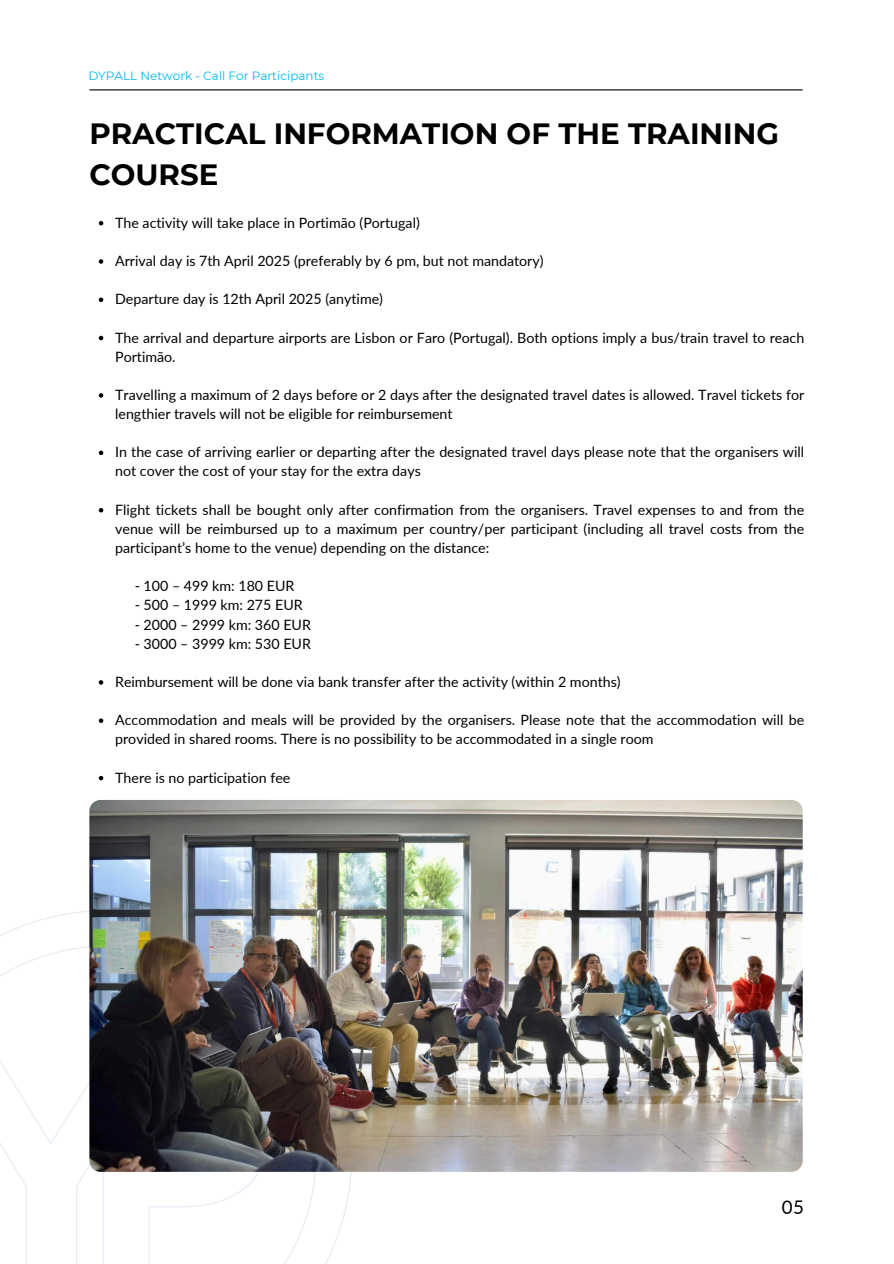
<style>
.page{position:relative;width:894px;height:1264px;background:#fff}
.page>*{position:absolute;margin:0;border:0;box-sizing:border-box;transform-origin:0 0}
.t1{font:700 29.25px/40.5px "Montserrat";color:#000}
.t2{font:18.75px "Lato";color:#000}
.t3{font:14.25px/19.2px "Lato";color:#000}
.t4{font:12px "Montserrat";color:#00b9f2}
</style>
<div class="page">
<hr style="left:89px;top:89px;width:713px;height:1px;background:#000">
<svg style="left:0;top:910px;width:352px;height:353px"></svg>
<svg style="left:0;top:1057px;width:271px;height:206px"></svg>
<img style="left:89px;top:800px;width:713px;height:371px;border-radius:11px">
<svg style="left:99px;top:221px;width:4px;height:4px"></svg>
<svg style="left:99px;top:259px;width:4px;height:5px"></svg>
<svg style="left:99px;top:297px;width:4px;height:5px"></svg>
<svg style="left:99px;top:336px;width:4px;height:4px"></svg>
<svg style="left:99px;top:393px;width:4px;height:4px"></svg>
<svg style="left:99px;top:450px;width:4px;height:5px"></svg>
<svg style="left:99px;top:508px;width:4px;height:4px"></svg>
<svg style="left:99px;top:680px;width:4px;height:4px"></svg>
<svg style="left:99px;top:718px;width:4px;height:5px"></svg>
<svg style="left:99px;top:775px;width:4px;height:5px"></svg>
<h1 class="t4" style="left:88px;top:68px;width:237px">DYPALL Network - Call For Participants</h1>
<p class="t1" style="left:89px;top:114px;width:691px">PRACTICAL INFORMATION OF THE TRAINING<br>COURSE</p>
<p class="t3" style="left:115px;top:212px;width:306px">The activity will take place in Portimão (Portugal)</p>
<p class="t3" style="left:115px;top:251px;width:430px">Arrival day is 7th April 2025 (preferably by 6 pm, but not mandatory)</p>
<p class="t3" style="left:115px;top:289px;width:269px">Departure day is 12th April 2025 (anytime)</p>
<p class="t3" style="left:115px;top:327px;width:690px">The arrival and departure airports are Lisbon or Faro (Portugal). Both options imply a bus/train travel to reach<br>Portimão.</p>
<p class="t3" style="left:115px;top:385px;width:690px">Travelling a maximum of 2 days before or 2 days after the designated travel dates is allowed. Travel tickets for lengthier travels will not be eligible for reimbursement</p>
<p class="t3" style="left:115px;top:442px;width:690px">In the case of arriving earlier or departing after the designated travel days please note that the organisers will not cover the cost of your stay for the extra days</p>
<h2 class="t3" style="left:115px;top:499px;width:690px;text-align:justify">Flight tickets shall be bought only after confirmation from the organisers. Travel expenses to and from the venue will be reimbursed up to a maximum per country/per participant (including all travel costs from the participant’s home to the venue) depending on the distance:</h2>
<p class="t3" style="left:135px;top:576px;width:161px">- 100 – 499 km: 180 EUR</p>
<p class="t3" style="left:135px;top:595px;width:169px">- 500 – 1999 km: 275 EUR</p>
<p class="t3" style="left:135px;top:614px;width:178px">- 2000 – 2999 km: 360 EUR</p>
<p class="t3" style="left:135px;top:633px;width:178px">- 3000 – 3999 km: 530 EUR</p>
<p class="t3" style="left:115px;top:671px;width:507px">Reimbursement will be done via bank transfer after the activity (within 2 months)</p>
<p class="t3" style="left:115px;top:710px;width:690px">Accommodation and meals will be provided by the organisers. Please note that the accommodation will be provided in shared rooms. There is no possibility to be accommodated in a single room</p>
<p class="t3" style="left:115px;top:767px;width:177px">There is no participation fee</p>
<p class="t2" style="left:781px;top:1195px;width:24px">05</p>
</div>
